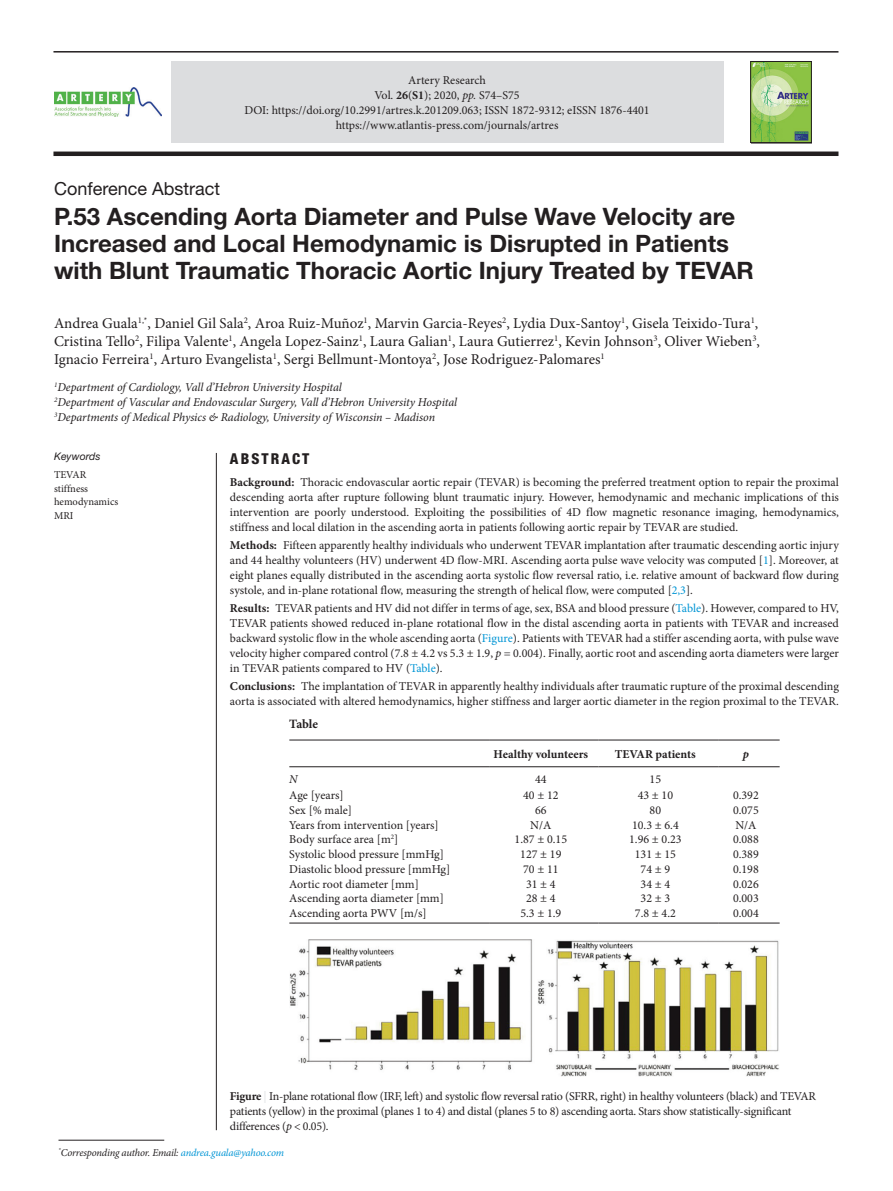
<style>
.page{position:relative;width:893px;height:1191px;background:#fff}
.page>*{position:absolute;margin:0;border:0;box-sizing:border-box;transform-origin:0 0}
.article_title{font:700 24px/27px "Helvetica Neue LT Std";color:#231f20}
.article_type{font:18px "Helvetica Neue LT Std";color:#231f20}
.author_name{font:15px/18px "Minion Pro";color:#231f20;text-align:justify}
.abstract{font:800 condensed 15px "Helvetica Neue LT Std";letter-spacing:.14em;color:#231f20}
.table-title{font:700 12.75px "Minion Pro";letter-spacing:-.005em;color:#231f20}
.abstract_text{font:12px/15px "Minion Pro";color:#231f20;text-align:justify}
.table-body{font:12px "Minion Pro";color:#231f20}
.figure-caption{font:12px/15px "Minion Pro";letter-spacing:-.02em;color:#231f20}
.author-affil{font:italic 12px "Minion Pro";letter-spacing:-.01em;color:#231f20}
.table-col-head{font:700 12px "Minion Pro";letter-spacing:-.005em;color:#231f20}
.table-col-head-2{font:italic 700 12px "Minion Pro";color:#231f20}
.table-body-2{font:italic 12px "Minion Pro";color:#231f20}
.corres_author{font:italic 10.5px "Minion Pro";letter-spacing:-.02em;color:#231f20}
.keywords_text{font:10.5px "Minion Pro";color:#231f20}
.keywords{font:italic 10.5px "Helvetica Neue LT Std";color:#231f20}
.s1{font-weight:700}
.s2{font-style:italic}
.s3{color:#0095d5}
.s4{font-weight:700;color:#e6e7e9}
</style>
<div class="page">
<hr style="left:53px;top:51px;width:785px;height:2px;background:#231f20">
<div style="left:53px;top:151px;width:785px;height:5px;background:#231f20"></div>
<hr style="left:289px;top:739px;width:200px;height:1px;background:#231f20">
<hr style="left:489px;top:739px;width:110px;height:1px;background:#231f20">
<hr style="left:599px;top:739px;width:119px;height:1px;background:#231f20">
<hr style="left:718px;top:739px;width:62px;height:1px;background:#231f20">
<hr style="left:289px;top:766px;width:200px;height:1px;background:#231f20">
<hr style="left:489px;top:766px;width:110px;height:1px;background:#231f20">
<hr style="left:599px;top:766px;width:119px;height:1px;background:#231f20">
<hr style="left:718px;top:766px;width:62px;height:1px;background:#231f20">
<hr style="left:289px;top:922px;width:200px;height:1px;background:#231f20">
<hr style="left:489px;top:922px;width:110px;height:1px;background:#231f20">
<hr style="left:599px;top:922px;width:119px;height:1px;background:#231f20">
<hr style="left:718px;top:922px;width:62px;height:1px;background:#231f20">
<img style="left:290px;top:939px;width:489px;height:137px">
<hr style="left:216px;top:453px;width:1px;height:677px;background:#231f20">
<div style="left:171px;top:62px;width:552px;height:81px;background:#dcdddf"></div>
<img style="left:54px;top:88px;width:108px;height:28px">
<img style="left:753px;top:63px;width:56px;height:78px">
<div style="left:751px;top:61px;width:60px;height:82px;border:1px solid #231f20"></div>
<hr style="left:58px;top:1139px;width:106px;height:1px;background:#231f20">
<p class="abstract_text" style="left:374px;top:73px;width:147px;text-align:center">Artery Research<br>Vol. <span class="s1">26</span>(<span class="s1">S1</span>); 2020, <span class="s2">pp.</span> S74–S75</p>
<p class="abstract_text" style="left:244px;top:103px;width:407px;text-align:center">DOI: https://doi.org/10.2991/artres.k.201209.063; ISSN 1872-9312; eISSN 1876-4401 https://www.atlantis-press.com/journals/artres</p>
<p class="article_type" style="left:54px;top:178px;width:168px">Conference Abstract</p>
<p class="article_title" style="left:54px;top:202px;width:701px">P.53 Ascending Aorta Diameter and Pulse Wave Velocity are<br>Increased and Local Hemodynamic is Disrupted in Patients with Blunt Traumatic Thoracic Aortic Injury Treated by TEVAR</p>
<p class="author_name" style="left:54px;top:315px;width:707px">Andrea Guala<sup>1,*</sup>, Daniel Gil Sala<sup>2</sup>, Aroa Ruiz-Muñoz<sup>1</sup>, Marvin Garcia-Reyes<sup>2</sup>, Lydia Dux-Santoy<sup>1</sup>, Gisela Teixido-Tura<sup>1</sup>, Cristina Tello<sup>2</sup>, Filipa Valente<sup>1</sup>, Angela Lopez-Sainz<sup>1</sup>, Laura Galian<sup>1</sup>, Laura Gutierrez<sup>1</sup>, Kevin Johnson<sup>3</sup>, Oliver Wieben<sup>3</sup>, Ignacio Ferreira<sup>1</sup>, Arturo Evangelista<sup>1</sup>, Sergi Bellmunt-Montoya<sup>2</sup>, Jose Rodriguez-Palomares<sup>1</sup></p>
<p class="author-affil" style="left:54px;top:379px;width:289px"><sup>1</sup>Department of Cardiology, Vall d’Hebron University Hospital</p>
<p class="author-affil" style="left:54px;top:394px;width:405px"><sup>2</sup>Department of Vascular and Endovascular Surgery, Vall d’Hebron University Hospital</p>
<p class="author-affil" style="left:54px;top:409px;width:383px"><sup>3</sup>Departments of Medical Physics &amp; Radiology, University of Wisconsin – Madison</p>
<p class="keywords" style="left:54px;top:450px;width:48px">Keywords</p>
<p class="keywords_text" style="left:54px;top:468px;width:34px">TEVAR</p>
<p class="keywords_text" style="left:54px;top:481px;width:36px">stiffness</p>
<p class="keywords_text" style="left:54px;top:495px;width:66px">hemodynamics</p>
<p class="keywords_text" style="left:54px;top:508px;width:21px">MRI</p>
<p class="abstract" style="left:230px;top:449px;width:81px">ABSTRACT</p>
<p class="abstract_text" style="left:230px;top:475px;width:610px"><span class="s1">Background:</span> Thoracic endovascular aortic repair (TEVAR) is becoming the preferred treatment option to repair the proximal descending aorta after rupture following blunt traumatic injury. However, hemodynamic and mechanic implications of this intervention are poorly understood. Exploiting the possibilities of 4D flow magnetic resonance imaging, hemodynamics, stiffness and local dilation in the ascending aorta in patients following aortic repair by TEVAR are studied.</p>
<p class="abstract_text" style="left:230px;top:538px;width:610px"><span class="s1">Methods:</span> Fifteen apparently healthy individuals who underwent TEVAR implantation after traumatic descending aortic injury and 44 healthy volunteers (HV) underwent 4D flow-MRI. Ascending aorta pulse wave velocity was computed [<span class="s3">1</span>]. Moreover, at eight planes equally distributed in the ascending aorta systolic flow reversal ratio, i.e. relative amount of backward flow during systole, and in-plane rotational flow, measuring the strength of helical flow, were computed [<span class="s3">2,3</span>].</p>
<p class="abstract_text" style="left:230px;top:601px;width:610px"><span class="s1">Results:</span> TEVAR patients and HV did not differ in terms of age, sex, BSA and blood pressure (<span class="s3">Table</span>). However, compared to HV, TEVAR patients showed reduced in-plane rotational flow in the distal ascending aorta in patients with TEVAR and increased backward systolic flow in the whole ascending aorta (<span class="s3">Figure</span>). Patients with TEVAR had a stiffer ascending aorta, with pulse wave velocity higher compared control (7.8 ± 4.2 vs 5.3 ± 1.9, <span class="s2">p</span> = 0.004). Finally, aortic root and ascending aorta diameters were larger in TEVAR patients compared to HV (<span class="s3">Table</span>).</p>
<p class="abstract_text" style="left:230px;top:679px;width:610px"><span class="s1">Conclusions:</span> The implantation of TEVAR in apparently healthy individuals after traumatic rupture of the proximal descending aorta is associated with altered hemodynamics, higher stiffness and larger aortic diameter in the region proximal to the TEVAR.</p>
<p class="table-title" style="left:289px;top:715px;width:30px">Table</p>
<p class="table-col-head" style="left:494px;top:745px;width:96px">Healthy volunteers</p>
<p class="table-col-head" style="left:615px;top:745px;width:82px">TEVAR patients</p>
<p class="table-col-head-2" style="left:743px;top:745px;width:8px">p</p>
<p class="table-body-2" style="left:289px;top:771px;width:10px">N</p>
<p class="table-body" style="left:535px;top:771px;width:13px">44</p>
<p class="table-body" style="left:650px;top:771px;width:13px">15</p>
<p class="table-body" style="left:289px;top:787px;width:56px">Age [years]</p>
<p class="table-body" style="left:523px;top:787px;width:37px">40 ± 12</p>
<p class="table-body" style="left:638px;top:787px;width:37px">43 ± 10</p>
<p class="table-body" style="left:733px;top:787px;width:27px">0.392</p>
<p class="table-body" style="left:289px;top:802px;width:64px">Sex [% male]</p>
<p class="table-body" style="left:535px;top:802px;width:13px">66</p>
<p class="table-body" style="left:650px;top:802px;width:13px">80</p>
<p class="table-body" style="left:733px;top:802px;width:27px">0.075</p>
<p class="table-body" style="left:289px;top:817px;width:151px">Years from intervention [years]</p>
<p class="table-body" style="left:530px;top:817px;width:23px">N/A</p>
<p class="table-body" style="left:632px;top:817px;width:48px">10.3 ± 6.4</p>
<p class="table-body" style="left:735px;top:817px;width:23px">N/A</p>
<p class="table-body" style="left:289px;top:831px;width:111px">Body surface area [m<sup>2</sup>]</p>
<p class="table-body" style="left:515px;top:831px;width:54px">1.87 ± 0.15</p>
<p class="table-body" style="left:629px;top:831px;width:54px">1.96 ± 0.23</p>
<p class="table-body" style="left:733px;top:831px;width:27px">0.088</p>
<p class="table-body" style="left:289px;top:846px;width:156px">Systolic blood pressure [mmHg]</p>
<p class="table-body" style="left:520px;top:846px;width:43px">127 ± 19</p>
<p class="table-body" style="left:635px;top:846px;width:43px">131 ± 15</p>
<p class="table-body" style="left:733px;top:846px;width:27px">0.389</p>
<p class="table-body" style="left:289px;top:861px;width:163px">Diastolic blood pressure [mmHg]</p>
<p class="table-body" style="left:523px;top:861px;width:37px">70 ± 11</p>
<p class="table-body" style="left:641px;top:861px;width:31px">74 ± 9</p>
<p class="table-body" style="left:733px;top:861px;width:27px">0.198</p>
<p class="table-body" style="left:289px;top:875px;width:131px">Aortic root diameter [mm]</p>
<p class="table-body" style="left:526px;top:875px;width:31px">31 ± 4</p>
<p class="table-body" style="left:641px;top:875px;width:31px">34 ± 4</p>
<p class="table-body" style="left:733px;top:875px;width:27px">0.026</p>
<p class="table-body" style="left:289px;top:890px;width:156px">Ascending aorta diameter [mm]</p>
<p class="table-body" style="left:526px;top:890px;width:31px">28 ± 4</p>
<p class="table-body" style="left:641px;top:890px;width:31px">32 ± 3</p>
<p class="table-body" style="left:733px;top:890px;width:27px">0.003</p>
<p class="table-body" style="left:289px;top:905px;width:139px">Ascending aorta PWV [m/s]</p>
<p class="table-body" style="left:520px;top:905px;width:42px">5.3 ± 1.9</p>
<p class="table-body" style="left:635px;top:905px;width:42px">7.8 ± 4.2</p>
<p class="table-body" style="left:733px;top:905px;width:27px">0.004</p>
<p class="figure-caption" style="left:230px;top:1089px;width:588px"><span class="s1">Figure</span> <span class="s4">|</span> In-plane rotational flow (IRF, left) and systolic flow reversal ratio (SFRR, right) in healthy volunteers (black) and TEVAR patients (yellow) in the proximal (planes 1 to 4) and distal (planes 5 to 8) ascending aorta. Stars show statistically-significant differences (<span class="s2">p</span> &lt; 0.05).</p>
<p class="corres_author" style="left:58px;top:1145px;width:227px"><sup>*</sup>Corresponding author. Email: <span class="s3">andrea.guala@yahoo.com</span></p>
</div>
